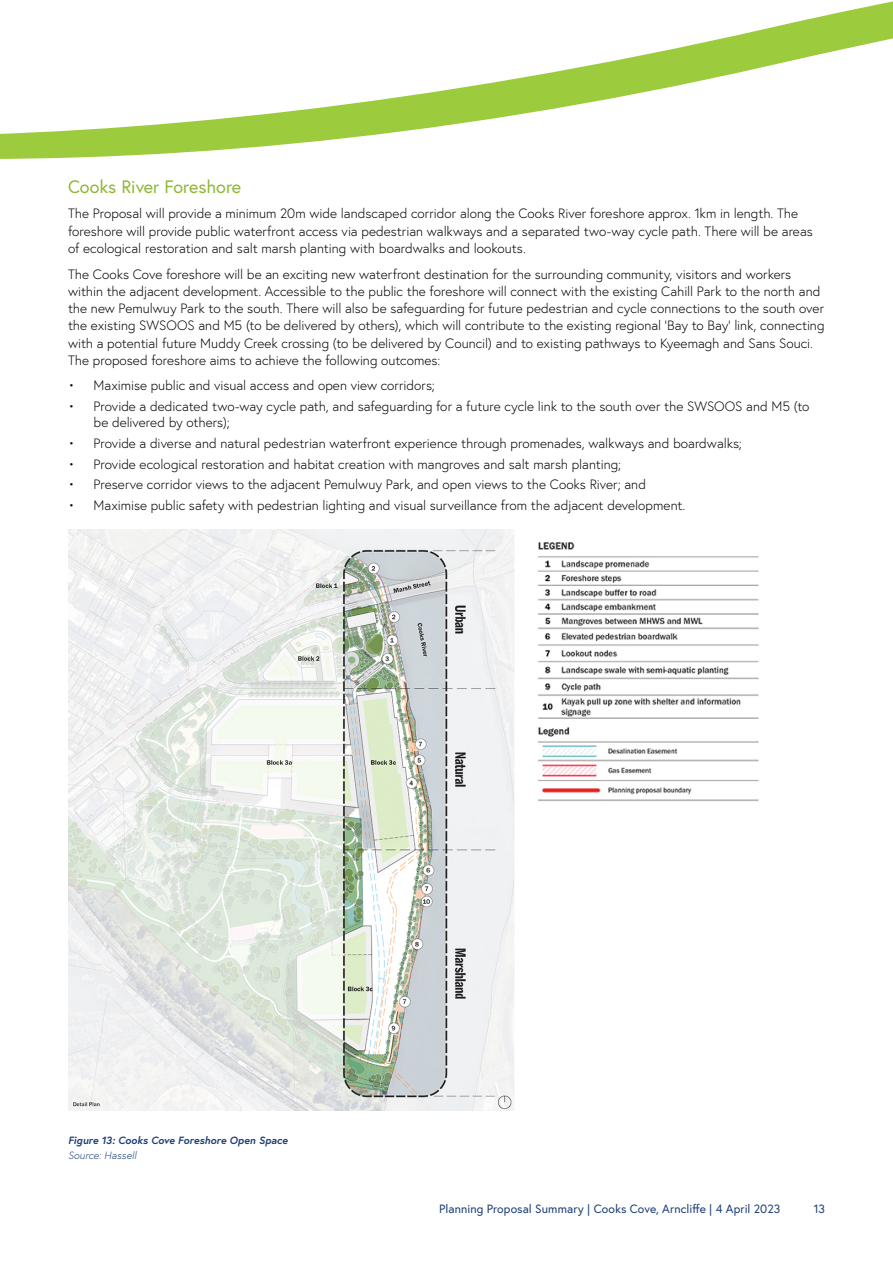
<style>
.page{position:relative;width:893px;height:1263px;background:#fff}
.page>*{position:absolute;margin:0;border:0;box-sizing:border-box;transform-origin:0 0}
.Heading_3{font:18px "Europa";color:#8eb937}
.Body{font:300 13.5px/17.2px "Europa";color:#000}
.t1{font:12px "Europa";letter-spacing:.005em;color:#1d3f76}
.t2{font:italic 700 10.5px "Europa";letter-spacing:.01em;color:#1d3f76}
.Source{font:italic 300 10.5px "Europa";letter-spacing:.005em;color:#1d3f76}
</style>
<div class="page">
<svg style="left:0;top:1px;width:893px;height:158px"></svg>
<img style="left:68px;top:530px;width:447px;height:580px">
<img style="left:537px;top:542px;width:222px;height:259px">
<p class="Heading_3" style="left:68px;top:175px;width:175px">Cooks River Foreshore</p>
<p class="Body" style="left:68px;top:205px;width:746px">The Proposal will provide a minimum 20m wide landscaped corridor along the Cooks River foreshore approx. 1km in length. The foreshore will provide public waterfront access via pedestrian walkways and a separated two-way cycle path. There will be areas of ecological restoration and salt marsh planting with boardwalks and lookouts.</p>
<p class="Body" style="left:68px;top:265px;width:758px">The Cooks Cove foreshore will be an exciting new waterfront destination for the surrounding community, visitors and workers within the adjacent development. Accessible to the public the foreshore will connect with the existing Cahill Park to the north and the new Pemulwuy Park to the south. There will also be safeguarding for future pedestrian and cycle connections to the south over the existing SWSOOS and M5 (to be delivered by others), which will contribute to the existing regional ‘Bay to Bay’ link, connecting with a potential future Muddy Creek crossing (to be delivered by Council) and to existing pathways to Kyeemagh and Sans Souci.<br>The proposed foreshore aims to achieve the following outcomes:</p>
<p class="Body" style="left:68px;top:376px;width:368px">• Maximise public and visual access and open view corridors;</p>
<p class="Body" style="left:94px;top:398px;width:717px;line-height:16.5px;text-indent:-26px">• Provide a dedicated two-way cycle path, and safeguarding for a future cycle link to the south over the SWSOOS and M5 (to be delivered by others);</p>
<p class="Body" style="left:68px;top:434px;width:675px">• Provide a diverse and natural pedestrian waterfront experience through promenades, walkways and boardwalks;</p>
<p class="Body" style="left:68px;top:455px;width:555px">• Provide ecological restoration and habitat creation with mangroves and salt marsh planting;</p>
<p class="Body" style="left:68px;top:476px;width:579px">• Preserve corridor views to the adjacent Pemulwuy Park, and open views to the Cooks River; and</p>
<p class="Body" style="left:68px;top:497px;width:619px">• Maximise public safety with pedestrian lighting and visual surveillance from the adjacent development.</p>
<p class="t2" style="left:68px;top:1133px;width:221px">Figure 13: Cooks Cove Foreshore Open Space</p>
<p class="Source" style="left:68px;top:1148px;width:70px">Source: Hassell</p>
<p class="t1" style="left:439px;top:1201px;width:342px">Planning Proposal Summary | Cooks Cove, Arncliffe | 4 April 2023</p>
<p class="t1" style="left:814px;top:1201px;width:13px">13</p>
</div>
